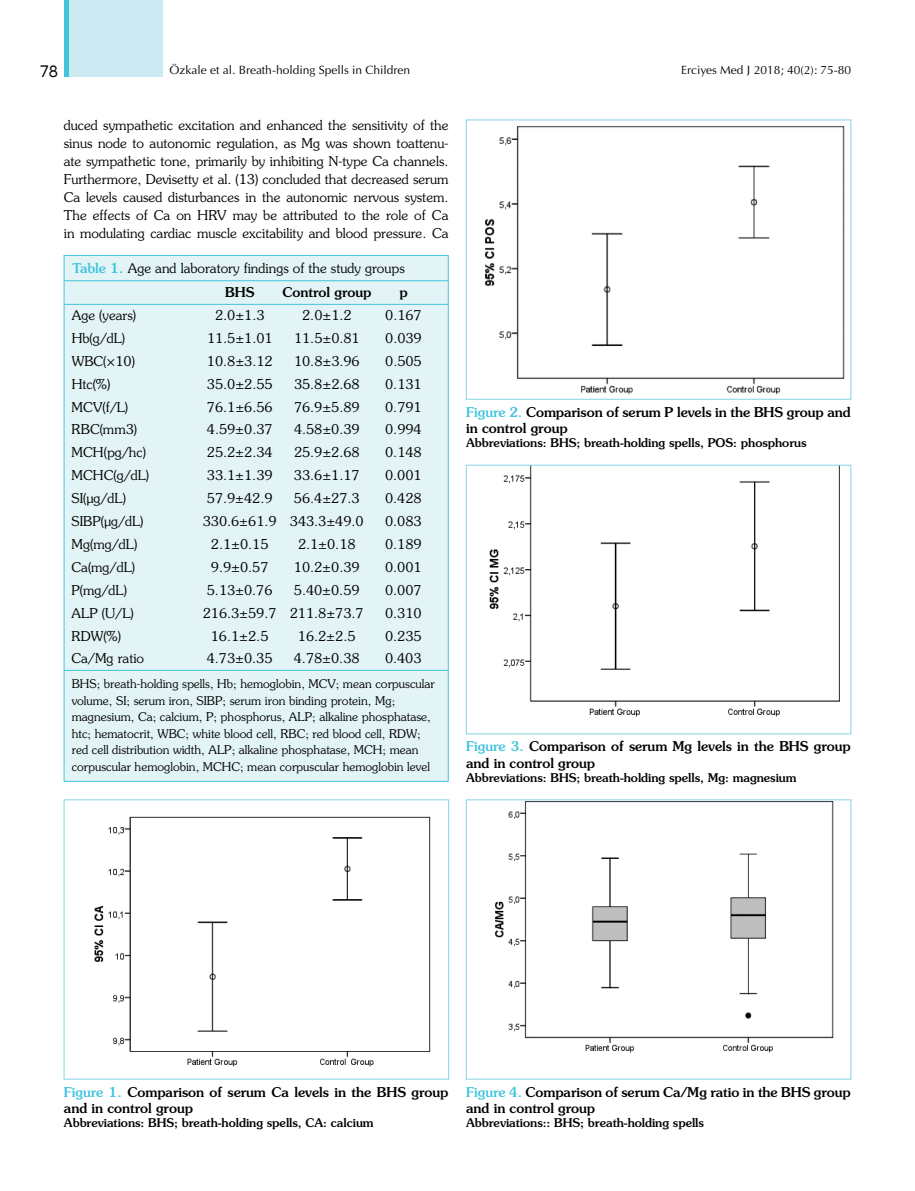
<style>
.page{position:relative;width:915px;height:1191px;background:#fff}
.page>*{position:absolute;margin:0;border:0;box-sizing:border-box;transform-origin:0 0}
.t1{font:16.5px "Centrale Sans";color:#000}
.t2{font:300 13.5px/18px "Souvenir Std";color:#000;text-align:justify}
.t3{font:500 13.5px/16.2px "Souvenir Std";color:#000}
.t4{font:300 12px/16.5px "Souvenir Std";color:#000}
.t5{font:500 12px "Souvenir Std";color:#000}
.t6{font:12px "Optima Normal Tr";color:#000}
.s1{font-weight:500;color:#42c4dd}
.s2{font-weight:500}
.s3{color:#42c4dd}
</style>
<div class="page">
<div style="left:64px;top:0;width:98px;height:77px;background:#cbeaf2"></div>
<hr style="left:64px;top:0;width:4px;height:77px;background:#42c4dd">
<div style="left:64px;top:255px;width:384px;height:526px;background:#e3f4f7"></div>
<hr style="left:64px;top:304px;width:384px;height:1px;background:#42c4dd">
<hr style="left:64px;top:670px;width:384px;height:1px;background:#42c4dd">
<hr style="left:64px;top:280px;width:384px;height:1px;background:#42c4dd">
<img style="left:485px;top:126px;width:360px;height:269px">
<img style="left:489px;top:467px;width:351px;height:250px">
<div style="left:466px;top:465px;width:384px;height:269px;border:1px solid #86d3e6"></div>
<img style="left:495px;top:801px;width:339px;height:252px">
<div style="left:466px;top:799px;width:384px;height:280px;border:1px solid #86d3e6"></div>
<img style="left:94px;top:816px;width:337px;height:251px">
<div style="left:64px;top:799px;width:385px;height:280px;border:1px solid #86d3e6"></div>
<p class="t1" style="left:40px;top:62px;width:20px">78</p>
<p class="t6" style="left:169px;top:62px;width:242px">Özkale et al. Breath-holding Spells in Children</p>
<p class="t6" style="left:680px;top:62px;width:171px">Erciyes Med J 2018; 40(2): 75-80</p>
<p class="t2" style="left:64px;top:116px;width:386px">duced sympathetic excitation and enhanced the sensitivity of the sinus node to autonomic regulation, as Mg was shown toattenu&shy;ate sympathetic tone, primarily by inhibiting N-type Ca channels.<br>Furthermore, Devisetty et al. (13) concluded that decreased serum Ca levels caused disturbances in the autonomic nervous system.<br>The effects of Ca on HRV may be attributed to the role of Ca in modulating cardiac muscle excitability and blood pressure. Ca</p>
<p class="t2" style="left:72px;top:255px;width:334px;line-height:24.6px;text-align:center"><span class="s1">Table 1.</span> Age and laboratory findings of the study groups<br><span class="s2">BHS</span></p>
<p class="t3" style="left:282px;top:284px;width:90px">Control group</p>
<p class="t3" style="left:399px;top:284px;width:10px">p</p>
<p class="t2" style="left:72px;top:306px;width:66px">Age (years)</p>
<p class="t2" style="left:215px;top:306px;width:51px">2.0±1.3</p>
<p class="t2" style="left:302px;top:306px;width:51px">2.0±1.2</p>
<p class="t2" style="left:385px;top:306px;width:38px">0.167</p>
<p class="t2" style="left:72px;top:329px;width:55px">Hb(g/dL)</p>
<p class="t2" style="left:207px;top:329px;width:67px">11.5±1.01</p>
<p class="t2" style="left:294px;top:329px;width:67px">11.5±0.81</p>
<p class="t2" style="left:385px;top:329px;width:38px">0.039</p>
<p class="t2" style="left:72px;top:352px;width:65px">WBC(×10)</p>
<p class="t2" style="left:207px;top:352px;width:67px">10.8±3.12</p>
<p class="t2" style="left:294px;top:352px;width:67px">10.8±3.96</p>
<p class="t2" style="left:385px;top:352px;width:38px">0.505</p>
<p class="t2" style="left:72px;top:375px;width:40px">Htc(%)</p>
<p class="t2" style="left:207px;top:375px;width:67px">35.0±2.55</p>
<p class="t2" style="left:294px;top:375px;width:67px">35.8±2.68</p>
<p class="t2" style="left:385px;top:375px;width:38px">0.131</p>
<p class="t2" style="left:72px;top:398px;width:58px">MCV(f/L)</p>
<p class="t2" style="left:207px;top:398px;width:67px">76.1±6.56</p>
<p class="t2" style="left:294px;top:398px;width:67px">76.9±5.89</p>
<p class="t2" style="left:385px;top:398px;width:38px">0.791</p>
<p class="t2" style="left:72px;top:421px;width:67px">RBC(mm3)</p>
<p class="t2" style="left:207px;top:421px;width:67px">4.59±0.37</p>
<p class="t2" style="left:294px;top:421px;width:67px">4.58±0.39</p>
<p class="t2" style="left:385px;top:421px;width:38px">0.994</p>
<p class="t2" style="left:72px;top:443px;width:76px">MCH(pg/hc)</p>
<p class="t2" style="left:207px;top:443px;width:67px">25.2±2.34</p>
<p class="t2" style="left:294px;top:443px;width:67px">25.9±2.68</p>
<p class="t2" style="left:385px;top:443px;width:38px">0.148</p>
<p class="t2" style="left:72px;top:466px;width:79px">MCHC(g/dL)</p>
<p class="t2" style="left:207px;top:466px;width:67px">33.1±1.39</p>
<p class="t2" style="left:294px;top:466px;width:67px">33.6±1.17</p>
<p class="t2" style="left:385px;top:466px;width:38px">0.001</p>
<p class="t2" style="left:72px;top:489px;width:56px">SI(μg/dL)</p>
<p class="t2" style="left:207px;top:489px;width:67px">57.9±42.9</p>
<p class="t2" style="left:294px;top:489px;width:67px">56.4±27.3</p>
<p class="t2" style="left:385px;top:489px;width:38px">0.428</p>
<p class="t2" style="left:72px;top:512px;width:73px">SIBP(μg/dL)</p>
<p class="t2" style="left:203px;top:512px;width:162px">330.6±61.9 343.3±49.0</p>
<p class="t2" style="left:385px;top:512px;width:38px">0.083</p>
<p class="t2" style="left:72px;top:535px;width:67px">Mg(mg/dL)</p>
<p class="t2" style="left:211px;top:535px;width:59px">2.1±0.15</p>
<p class="t2" style="left:298px;top:535px;width:59px">2.1±0.18</p>
<p class="t2" style="left:385px;top:535px;width:38px">0.189</p>
<p class="t2" style="left:71px;top:558px;width:65px">Ca(mg/dL)</p>
<p class="t2" style="left:211px;top:558px;width:59px">9.9±0.57</p>
<p class="t2" style="left:294px;top:558px;width:67px">10.2±0.39</p>
<p class="t2" style="left:385px;top:558px;width:38px">0.001</p>
<p class="t2" style="left:71px;top:581px;width:57px">P(mg/dL)</p>
<p class="t2" style="left:207px;top:581px;width:67px">5.13±0.76</p>
<p class="t2" style="left:294px;top:581px;width:67px">5.40±0.59</p>
<p class="t2" style="left:385px;top:581px;width:38px">0.007</p>
<p class="t2" style="left:71px;top:604px;width:64px">ALP (U/L)</p>
<p class="t2" style="left:203px;top:604px;width:162px">216.3±59.7 211.8±73.7</p>
<p class="t2" style="left:385px;top:604px;width:38px">0.310</p>
<p class="t2" style="left:71px;top:626px;width:51px">RDW(%)</p>
<p class="t2" style="left:211px;top:626px;width:59px">16.1±2.5</p>
<p class="t2" style="left:298px;top:626px;width:59px">16.2±2.5</p>
<p class="t2" style="left:385px;top:626px;width:38px">0.235</p>
<p class="t2" style="left:71px;top:649px;width:74px">Ca/Mg ratio</p>
<p class="t2" style="left:207px;top:649px;width:67px">4.73±0.35</p>
<p class="t2" style="left:294px;top:649px;width:67px">4.78±0.38</p>
<p class="t2" style="left:385px;top:649px;width:38px">0.403</p>
<p class="t4" style="left:72px;top:676px;width:364px">BHS; breath-holding spells, Hb; hemoglobin, MCV; mean corpuscular volume, SI; serum iron, SIBP; serum iron binding protein, Mg; magnesium, Ca; calcium, P; phosphorus, ALP; alkaline phosphatase, htc; hematocrit, WBC; white blood cell, RBC; red blood cell, RDW; red cell distribution width, ALP; alkaline phosphatase, MCH; mean corpuscular hemoglobin, MCHC; mean corpuscular hemoglobin level</p>
<p class="t3" style="left:466px;top:403px;width:386px"><span class="s3">Figure 2.</span> Comparison of serum P levels in the BHS group and in control group</p>
<p class="t5" style="left:466px;top:436px;width:341px">Abbreviations: BHS; breath-holding spells, POS: phosphorus</p>
<p class="t3" style="left:466px;top:738px;width:386px"><span class="s3">Figure 3.</span> Comparison of serum Mg levels in the BHS group and in control group</p>
<p class="t5" style="left:466px;top:770px;width:331px">Abbreviations: BHS; breath-holding spells, Mg: magnesium</p>
<p class="t3" style="left:64px;top:1083px;width:386px"><span class="s3">Figure 1.</span> Comparison of serum Ca levels in the BHS group and in control group</p>
<p class="t5" style="left:64px;top:1115px;width:311px">Abbreviations: BHS; breath-holding spells, CA: calcium</p>
<p class="t3" style="left:466px;top:1083px;width:386px"><span class="s3">Figure 4.</span> Comparison of serum Ca/Mg ratio in the BHS group and in control group</p>
<p class="t5" style="left:466px;top:1115px;width:239px">Abbreviations:: BHS; breath-holding spells</p>
</div>
